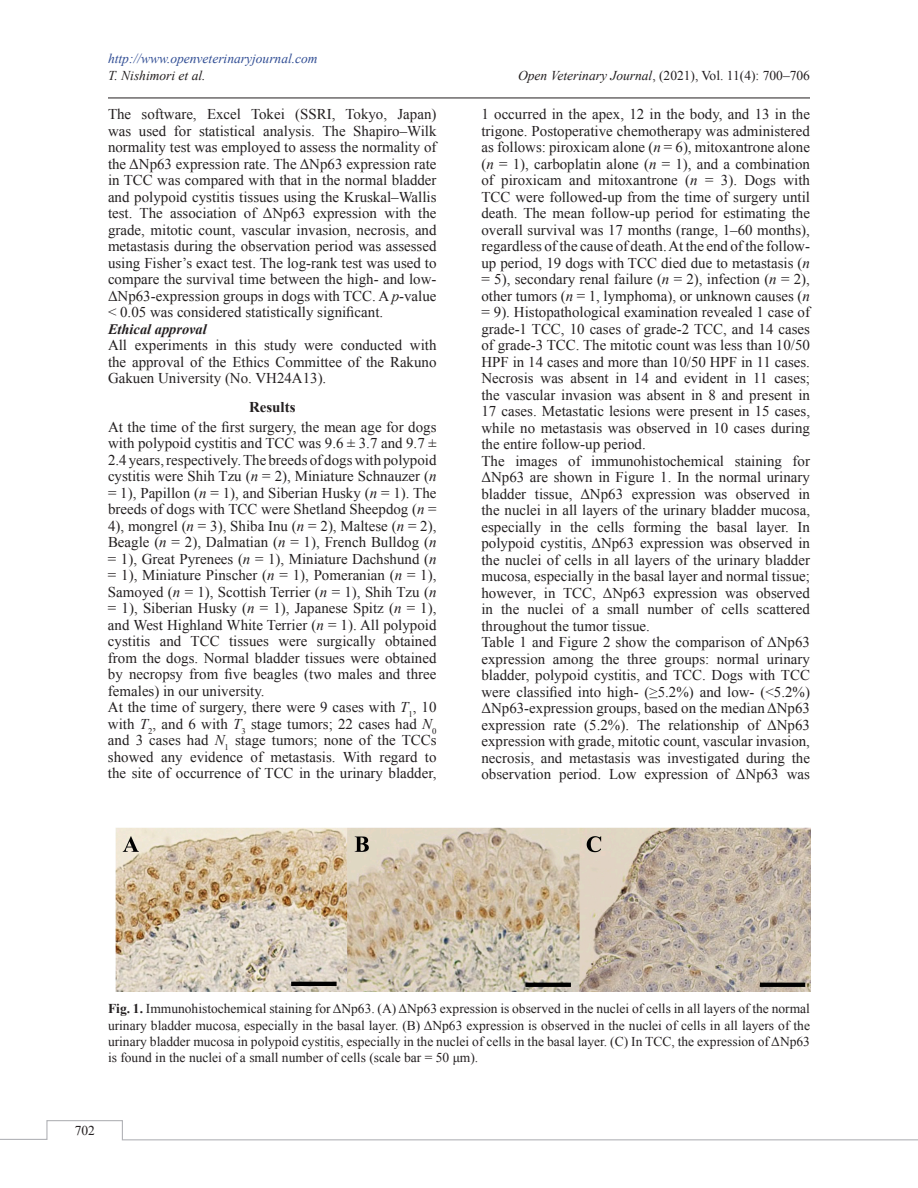
<style>
.page{position:relative;width:918px;height:1188px;background:#fff}
.page>*{position:absolute;margin:0;border:0;box-sizing:border-box;transform-origin:0 0}
.Para{font:15px/16.5px "Times New Roman";color:#231f20;text-align:justify}
.A_Head{font:700 15px "Times New Roman";color:#231f20}
.B_Head{font:italic 700 14.4px "Times New Roman";color:#231f20}
.Fig_Caption{font:13.5px/16.2px "Times New Roman";color:#231f20;text-align:justify}
.t1{font:italic 13.5px "Times New Roman";color:#304d94}
.t2{font:italic 13.5px "Times New Roman";color:#231f20}
.s1{font-style:italic}
.s2{font-weight:700}
</style>
<div class="page">
<hr style="left:108px;top:98px;width:702px;height:1px;background:#231f20">
<svg style="left:0;top:1120px;width:918px;height:21px"></svg>
<img style="left:115px;top:827px;width:696px;height:165px">
<p class="t1" style="left:108px;top:50px;width:211px">http://www.openveterinaryjournal.com</p>
<p class="t2" style="left:108px;top:66px;width:99px">T. Nishimori et al.</p>
<p class="Fig_Caption" style="left:518px;top:67px;width:293px"><span class="s1">Open Veterinary Journal</span>, (2021), Vol. 11(4): 700–706</p>
<p class="Para" style="left:108px;top:106px;width:330px">The software, Excel Tokei (SSRI, Tokyo, Japan) was used for statistical analysis. The Shapiro–Wilk normality test was employed to assess the normality of the ΔNp63 expression rate. The ΔNp63 expression rate in TCC was compared with that in the normal bladder and polypoid cystitis tissues using the Kruskal–Wallis test. The association of ΔNp63 expression with the grade, mitotic count, vascular invasion, necrosis, and metastasis during the observation period was assessed using Fisher’s exact test. The log-rank test was used to compare the survival time between the high- and low-ΔNp63-expression groups in dogs with TCC. A <span class="s1">p</span>-value &lt; 0.05 was considered statistically significant.</p>
<p class="B_Head" style="left:108px;top:319px;width:100px">Ethical approval</p>
<p class="Para" style="left:108px;top:337px;width:330px">All experiments in this study were conducted with the approval of the Ethics Committee of the Rakuno Gakuen University (No. VH24A13).</p>
<p class="A_Head" style="left:249px;top:396px;width:48px">Results</p>
<p class="Para" style="left:108px;top:418px;width:330px">At the time of the first surgery, the mean age for dogs with polypoid cystitis and TCC was 9.6 ± 3.7 and 9.7 ± 2.4 years, respectively. The breeds of dogs with polypoid cystitis were Shih Tzu (<span class="s1">n</span> = 2), Miniature Schnauzer (<span class="s1">n </span>= 1), Papillon (<span class="s1">n</span> = 1), and Siberian Husky (<span class="s1">n</span> = 1). The breeds of dogs with TCC were Shetland Sheepdog (<span class="s1">n</span> = 4), mongrel (<span class="s1">n</span> = 3), Shiba Inu (<span class="s1">n</span> = 2), Maltese (<span class="s1">n</span> = 2), Beagle (<span class="s1">n</span> = 2), Dalmatian (<span class="s1">n</span> = 1), French Bulldog (<span class="s1">n </span>= 1), Great Pyrenees (<span class="s1">n</span> = 1), Miniature Dachshund (<span class="s1">n </span>= 1), Miniature Pinscher (<span class="s1">n</span> = 1), Pomeranian (<span class="s1">n</span> = 1), Samoyed (<span class="s1">n</span> = 1), Scottish Terrier (<span class="s1">n</span> = 1), Shih Tzu (<span class="s1">n </span>= 1), Siberian Husky (<span class="s1">n</span> = 1), Japanese Spitz (<span class="s1">n</span> = 1), and West Highland White Terrier (<span class="s1">n</span> = 1). All polypoid cystitis and TCC tissues were surgically obtained from the dogs. Normal bladder tissues were obtained by necropsy from five beagles (two males and three females) in our university.</p>
<p class="Para" style="left:108px;top:699px;width:330px">At the time of surgery, there were 9 cases with <span class="s1">T</span><sub>1</sub>, 10 with <span class="s1">T</span><sub>2</sub>, and 6 with <span class="s1">T</span><sub>3</sub> stage tumors; 22 cases had <span class="s1">N</span><sub>0 </sub>and 3 cases had <span class="s1">N</span><sub>1</sub> stage tumors; none of the TCCs showed any evidence of metastasis. With regard to the site of occurrence of TCC in the urinary bladder,</p>
<p class="Para" style="left:482px;top:106px;width:330px">1 occurred in the apex, 12 in the body, and 13 in the trigone. Postoperative chemotherapy was administered as follows: piroxicam alone (<span class="s1">n</span> = 6), mitoxantrone alone (<span class="s1">n</span> = 1), carboplatin alone (<span class="s1">n</span> = 1), and a combination of piroxicam and mitoxantrone (<span class="s1">n</span> = 3). Dogs with TCC were followed-up from the time of surgery until death. The mean follow-up period for estimating the overall survival was 17 months (range, 1–60 months), regardless of the cause of death. At the end of the follow&shy;up period, 19 dogs with TCC died due to metastasis (<span class="s1">n </span>= 5), secondary renal failure (<span class="s1">n</span> = 2), infection (<span class="s1">n</span> = 2), other tumors (<span class="s1">n</span> = 1, lymphoma), or unknown causes (<span class="s1">n </span>= 9). Histopathological examination revealed 1 case of grade-1 TCC, 10 cases of grade-2 TCC, and 14 cases of grade-3 TCC. The mitotic count was less than 10/50<br>HPF in 14 cases and more than 10/50 HPF in 11 cases.<br>Necrosis was absent in 14 and evident in 11 cases; the vascular invasion was absent in 8 and present in 17 cases. Metastatic lesions were present in 15 cases, while no metastasis was observed in 10 cases during the entire follow-up period.</p>
<p class="Para" style="left:482px;top:452px;width:330px">The images of immunohistochemical staining for ΔNp63 are shown in Figure 1. In the normal urinary bladder tissue, ΔNp63 expression was observed in the nuclei in all layers of the urinary bladder mucosa, especially in the cells forming the basal layer. In polypoid cystitis, ΔNp63 expression was observed in the nuclei of cells in all layers of the urinary bladder mucosa, especially in the basal layer and normal tissue; however, in TCC, ΔNp63 expression was observed in the nuclei of a small number of cells scattered throughout the tumor tissue.</p>
<p class="Para" style="left:482px;top:634px;width:330px">Table 1 and Figure 2 show the comparison of ΔNp63 expression among the three groups: normal urinary bladder, polypoid cystitis, and TCC. Dogs with TCC were classified into high- (≥5.2%) and low- (&lt;5.2%)<br>ΔNp63-expression groups, based on the median ΔNp63 expression rate (5.2%). The relationship of ΔNp63 expression with grade, mitotic count, vascular invasion, necrosis, and metastasis was investigated during the observation period. Low expression of ΔNp63 was</p>
<p class="Fig_Caption" style="left:108px;top:1001px;width:704px"><span class="s2">Fig. 1.</span> Immunohistochemical staining for ΔNp63. (A) ΔNp63 expression is observed in the nuclei of cells in all layers of the normal urinary bladder mucosa, especially in the basal layer. (B) ΔNp63 expression is observed in the nuclei of cells in all layers of the urinary bladder mucosa in polypoid cystitis, especially in the nuclei of cells in the basal layer. (C) In TCC, the expression of ΔNp63 is found in the nuclei of a small number of cells (scale bar = 50 μm).</p>
<p class="Fig_Caption" style="left:75px;top:1122px;width:22px">702</p>
</div>
